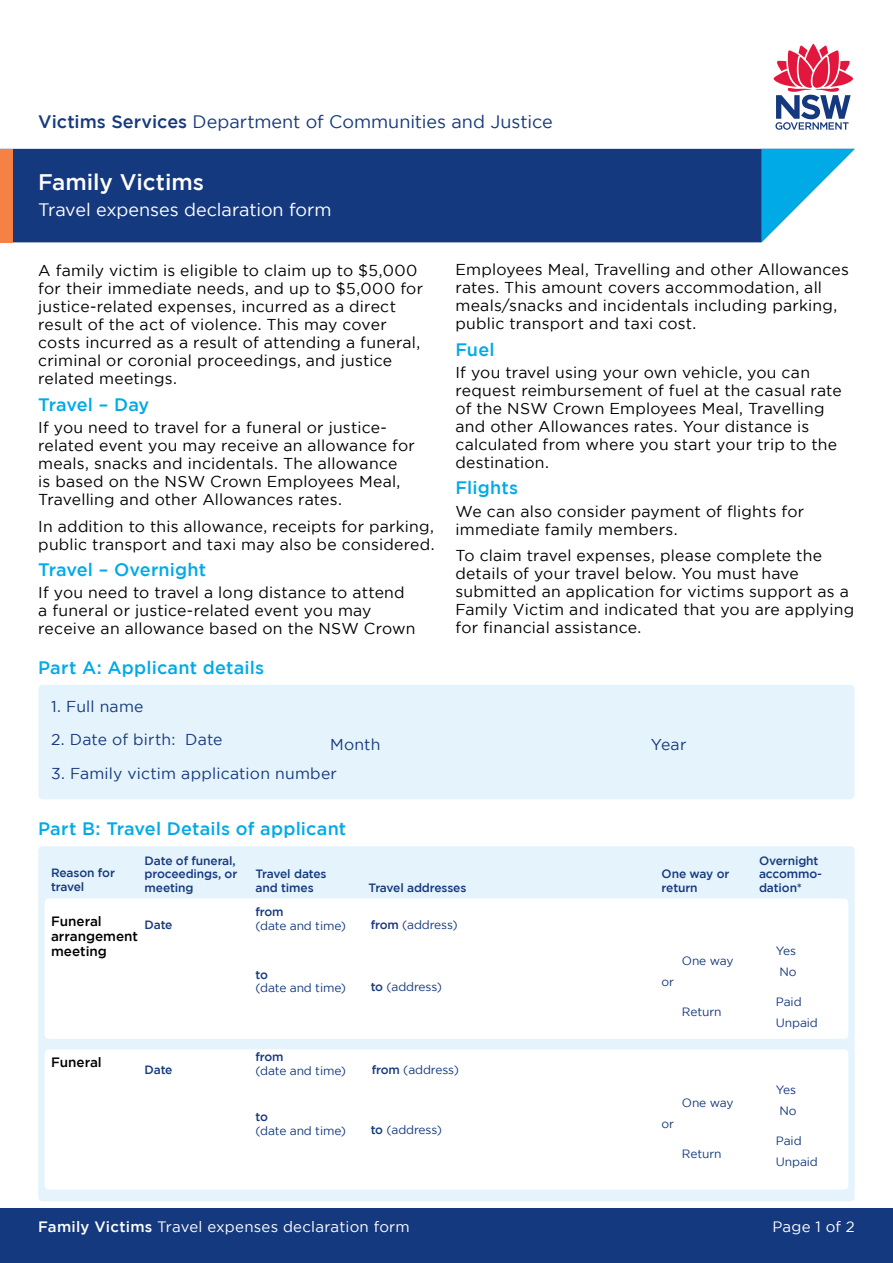
<style>
.page{position:relative;width:893px;height:1263px;background:#fff}
.page>*{position:absolute;margin:0;border:0;box-sizing:border-box;transform-origin:0 0}
.t1{font:500 22.5px "Gotham";color:#fff}
.t2{font:500 18px "Gotham";letter-spacing:.01em;color:#00aae7}
.t3{font:18px "Gotham";color:#15397f}
.t4{font:18px "Gotham";letter-spacing:-.005em;color:#fff}
.t5{font:500 18px "Gotham";letter-spacing:-.015em;color:#00aae7}
.t6{font:15.75px/18px "Gotham";letter-spacing:.015em;color:#000}
.t7{font:15.75px "Gotham";letter-spacing:.01em;color:#15397f}
.t8{font:15px "Gotham";letter-spacing:.015em;color:#fff}
.t9{font:500 13.5px/15px "Gotham";color:#000}
.t10{font:12px/21px "Gotham";letter-spacing:-.01em;color:#15397f}
.t11{font:500 12px/13.5px "Gotham";letter-spacing:-.01em;color:#15397f}
.s1{font-weight:500}
</style>
<div class="page">
<div style="left:0;top:1208px;width:893px;height:55px;background:#15397f"></div>
<div style="left:13px;top:149px;width:748px;height:93px;background:#15397f"></div>
<svg style="left:761px;top:149px;width:94px;height:93px"></svg>
<div style="left:0;top:149px;width:13px;height:93px;background:#f58145"></div>
<svg style="left:773px;top:43px;width:80px;height:87px"></svg>
<div style="left:38px;top:846px;width:817px;height:355px;background:#e5f3fc;border-radius:4px"></div>
<div style="left:45px;top:898px;width:803px;height:141px;background:#fff;border-radius:4px"></div>
<div style="left:45px;top:1049px;width:803px;height:141px;background:#fff;border-radius:4px"></div>
<div style="left:38px;top:685px;width:816px;height:114px;background:#e5f3fc;border-radius:4px"></div>
<p class="t3" style="left:38px;top:112px;width:516px"><span class="s1">Victims Services</span> Department of Communities and Justice</p>
<h1 class="t1" style="left:38px;top:169px;width:167px">Family Victims</h1>
<p class="t4" style="left:38px;top:199px;width:295px">Travel expenses declaration form</p>
<p class="t6" style="left:38px;top:261px;width:386px">A family victim is eligible to claim up to $5,000 for their immediate needs, and up to $5,000 for justice-related expenses, incurred as a direct result of the act of violence. This may cover costs incurred as a result of attending a funeral, criminal or coronial proceedings, and justice related meetings.</p>
<p class="t5" style="left:38px;top:394px;width:113px">Travel – Day</p>
<p class="t6" style="left:38px;top:418px;width:378px">If you need to travel for a funeral or justice&shy;related event you may receive an allowance for meals, snacks and incidentals. The allowance<br>is based on the NSW Crown Employees Meal, Travelling and other Allowances rates.</p>
<p class="t6" style="left:38px;top:517px;width:398px">In addition to this allowance, receipts for parking, public transport and taxi may also be considered.</p>
<p class="t2" style="left:38px;top:559px;width:169px">Travel – Overnight</p>
<p class="t6" style="left:38px;top:583px;width:379px">If you need to travel a long distance to attend a funeral or justice-related event you may receive an allowance based on the NSW Crown</p>
<p class="t6" style="left:455px;top:260px;width:395px">Employees Meal, Travelling and other Allowances rates. This amount covers accommodation, all meals/snacks and incidentals including parking, public transport and taxi cost.</p>
<p class="t2" style="left:455px;top:339px;width:41px">Fuel</p>
<p class="t6" style="left:455px;top:363px;width:388px">If you travel using your own vehicle, you can request reimbursement of fuel at the casual rate of the NSW Crown Employees Meal, Travelling and other Allowances rates. Your distance is calculated from where you start your trip to the destination.</p>
<p class="t2" style="left:455px;top:478px;width:64px">Flights</p>
<p class="t6" style="left:455px;top:502px;width:350px">We can also consider payment of flights for immediate family members.</p>
<p class="t6" style="left:455px;top:546px;width:400px">To claim travel expenses, please complete the details of your travel below. You must have submitted an application for victims support as a Family Victim and indicated that you are applying for financial assistance.</p>
<p class="t2" style="left:38px;top:657px;width:227px">Part A: Applicant details</p>
<p class="t7" style="left:51px;top:697px;width:94px">1. Full name</p>
<p class="t7" style="left:51px;top:731px;width:173px">2. Date of birth: Date</p>
<p class="t7" style="left:330px;top:735px;width:52px">Month</p>
<p class="t7" style="left:651px;top:735px;width:37px">Year</p>
<p class="t7" style="left:51px;top:765px;width:287px">3. Family victim application number</p>
<p class="t2" style="left:38px;top:818px;width:310px">Part B: Travel Details of applicant</p>
<p class="t11" style="left:51px;top:866px;width:65px">Reason for travel</p>
<p class="t11" style="left:145px;top:854px;width:94px">Date of funeral, proceedings, or meeting</p>
<p class="t11" style="left:255px;top:867px;width:73px">Travel dates and times</p>
<p class="t11" style="left:662px;top:867px;width:69px">One way or return</p>
<p class="t11" style="left:369px;top:881px;width:99px">Travel addresses</p>
<p class="t9" style="left:51px;top:914px;width:89px">Funeral arrangement meeting</p>
<p class="t11" style="left:145px;top:918px;width:29px">Date</p>
<p class="t9" style="left:51px;top:1054px;width:52px">Funeral</p>
<p class="t11" style="left:145px;top:1062px;width:29px">Date</p>
<p class="t11" style="left:255px;top:905px;width:30px">from</p>
<p class="t10" style="left:255px;top:915px;width:92px">(date and time)</p>
<p class="t11" style="left:255px;top:967px;width:14px">to</p>
<p class="t10" style="left:255px;top:977px;width:92px">(date and time)</p>
<p class="t10" style="left:371px;top:914px;width:89px"><span class="s1">from</span> (address)</p>
<p class="t10" style="left:371px;top:976px;width:73px"><span class="s1">to</span> (address)</p>
<p class="t10" style="left:662px;top:971px;width:14px">or</p>
<p class="t10" style="left:682px;top:950px;width:53px">One way</p>
<p class="t10" style="left:682px;top:1001px;width:41px">Return</p>
<p class="t11" style="left:255px;top:1050px;width:30px">from</p>
<p class="t10" style="left:255px;top:1060px;width:92px">(date and time)</p>
<p class="t10" style="left:372px;top:1059px;width:89px"><span class="s1">from</span> (address)</p>
<p class="t11" style="left:255px;top:1110px;width:14px">to</p>
<p class="t10" style="left:255px;top:1120px;width:92px">(date and time)</p>
<p class="t10" style="left:371px;top:1119px;width:73px"><span class="s1">to</span> (address)</p>
<p class="t10" style="left:662px;top:1113px;width:14px">or</p>
<p class="t10" style="left:682px;top:1092px;width:53px">One way</p>
<p class="t10" style="left:682px;top:1143px;width:41px">Return</p>
<p class="t11" style="left:759px;top:854px;width:65px">Overnight accommo&shy;dation*</p>
<p class="t10" style="left:776px;top:940px;width:22px">Yes<br>No</p>
<p class="t10" style="left:776px;top:990px;width:43px">Paid<br>Unpaid</p>
<p class="t10" style="left:776px;top:1079px;width:22px">Yes<br>No</p>
<p class="t10" style="left:776px;top:1130px;width:43px">Paid<br>Unpaid</p>
<p class="t8" style="left:38px;top:1218px;width:373px"><span class="s1">Family Victims</span> Travel expenses declaration form</p>
<p class="t8" style="left:772px;top:1218px;width:84px">Page 1 of 2</p>
</div>
